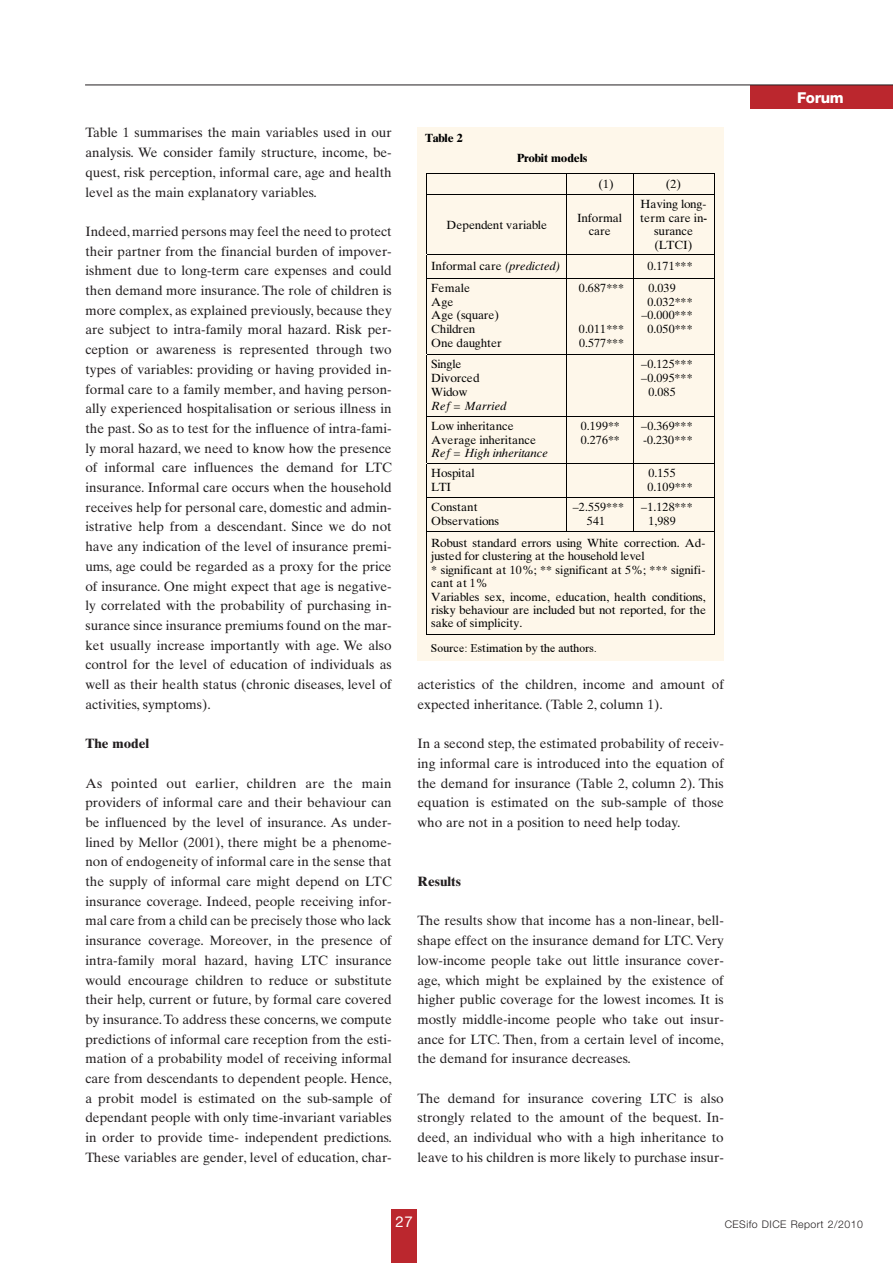
<style>
.page{position:relative;width:893px;height:1263px;background:#fff}
.page>*{position:absolute;margin:0;border:0;box-sizing:border-box;transform-origin:0 0}
.t1{font:800 15px "Helvetica Neue LT Std";letter-spacing:-.025em;color:#fff}
.t2{font:15px "Helvetica Neue LT Std";color:#fff}
.t3{font:13.5px/19.6px "Times Ten";color:#231f20;text-align:justify}
.t4{font:700 13.5px "Times Ten";color:#231f20}
.t5{font:11.85px/13.5px "Times Ten Roman+EQHXXU";letter-spacing:-.005em;color:#000;text-align:center}
.t6{font:11.85px "Times Ten Italic+QPDMMS";letter-spacing:.005em;color:#000}
.t7{font:11.85px "Times New Roman PSMT+T42+QATQRY";letter-spacing:.015em;color:#000}
.t8{font:11.85px "Times Ten Bold+NBDTZF";letter-spacing:-.015em;color:#000}
.t9{font:300 10.5px "Helvetica Neue";letter-spacing:.045em;color:#231f20}
.s1{font-family:"Times Ten Italic+QPDMMS"}
</style>
<div class="page">
<div style="left:391px;top:1209px;width:26px;height:54px;background:#bb272e"></div>
<div style="left:750px;top:85px;width:142px;height:24px;background:#bb272e"></div>
<hr style="left:85px;top:85px;width:807px;height:1px;background:#231f20">
<div style="left:417px;top:128px;width:306px;height:533px;background:#fef7ea"></div>
<hr style="left:426px;top:174px;width:288px;height:1px;background:#000">
<svg style="left:426px;top:175px;width:1px;height:19px"></svg>
<svg style="left:566px;top:175px;width:1px;height:19px"></svg>
<hr style="left:426px;top:194px;width:288px;height:1px;background:#000">
<hr style="left:426px;top:195px;width:1px;height:59px;background:#000">
<hr style="left:566px;top:195px;width:1px;height:59px;background:#000">
<hr style="left:632px;top:195px;width:1px;height:59px;background:#000">
<hr style="left:713px;top:195px;width:1px;height:59px;background:#000">
<hr style="left:426px;top:254px;width:288px;height:1px;background:#000">
<hr style="left:426px;top:278px;width:288px;height:1px;background:#000">
<hr style="left:426px;top:354px;width:288px;height:1px;background:#000">
<hr style="left:426px;top:416px;width:288px;height:1px;background:#000">
<hr style="left:426px;top:463px;width:288px;height:1px;background:#000">
<hr style="left:426px;top:497px;width:288px;height:1px;background:#000">
<svg style="left:426px;top:255px;width:1px;height:276px"></svg>
<svg style="left:566px;top:255px;width:1px;height:276px"></svg>
<hr style="left:426px;top:531px;width:288px;height:1px;background:#000">
<hr style="left:426px;top:531px;width:1px;height:104px;background:#000">
<hr style="left:426px;top:635px;width:287px;height:1px;background:#000">
<hr style="left:713px;top:531px;width:1px;height:104px;background:#000">
<p class="t3" style="left:85px;top:124px;width:308px">Table 1 summarises the main variables used in our analysis. We consider family structure, income, be&shy;quest, risk perception, informal care, age and health level as the main explanatory variables.</p>
<p class="t3" style="left:85px;top:223px;width:308px">Indeed, married persons may feel the need to protect their partner from the financial burden of impover&shy;ishment due to long-term care expenses and could then demand more insurance. The role of children is more complex, as explained previously, because they are subject to intra-family moral hazard. Risk per&shy;ception or awareness is represented through two types of variables: providing or having provided in&shy;formal care to a family member, and having person&shy;ally experienced hospitalisation or serious illness in the past. So as to test for the influence of intra-fami&shy;ly moral hazard, we need to know how the presence of informal care influences the demand for LTC insurance. Informal care occurs when the household receives help for personal care, domestic and admin&shy;istrative help from a descendant. Since we do not have any indication of the level of insurance premi&shy;ums, age could be regarded as a proxy for the price of insurance. One might expect that age is negative&shy;ly correlated with the probability of purchasing in&shy;surance since insurance premiums found on the mar&shy;ket usually increase importantly with age. We also control for the level of education of individuals as well as their health status (chronic diseases, level of activities, symptoms).</p>
<p class="t4" style="left:85px;top:739px;width:65px">The model</p>
<p class="t3" style="left:85px;top:775px;width:308px">As pointed out earlier, children are the main providers of informal care and their behaviour can be influenced by the level of insurance. As under&shy;lined by Mellor (2001), there might be a phenome&shy;non of endogeneity of informal care in the sense that the supply of informal care might depend on LTC insurance coverage. Indeed, people receiving infor&shy;mal care from a child can be precisely those who lack insurance coverage. Moreover, in the presence of intra-family moral hazard, having LTC insurance would encourage children to reduce or substitute their help, current or future, by formal care covered by insurance. To address these concerns, we compute predictions of informal care reception from the esti&shy;mation of a probability model of receiving informal care from descendants to dependent people. Hence, a probit model is estimated on the sub-sample of dependant people with only time-invariant variables in order to provide time- independent predictions.<br>These variables are gender, level of education, char-</p>
<p class="t8" style="left:425px;top:131px;width:39px">Table 2</p>
<p class="t8" style="left:516px;top:151px;width:72px">Probit models</p>
<p class="t5" style="left:598px;top:179px;width:17px">(1)</p>
<p class="t5" style="left:665px;top:179px;width:17px">(2)</p>
<p class="t5" style="left:446px;top:219px;width:102px">Dependent variable</p>
<p class="t5" style="left:577px;top:212px;width:47px">Informal care</p>
<p class="t5" style="left:640px;top:199px;width:69px">Having long&shy;term care in&shy;surance (LTCI)</p>
<p class="t5" style="left:431px;top:260px;width:131px">Informal care <span class="s1">(predicted)</span></p>
<p class="t5" style="left:647px;top:260px;width:47px">0.171***</p>
<p class="t5" style="left:431px;top:283px;width:40px">Female</p>
<p class="t5" style="left:579px;top:283px;width:47px">0.687***</p>
<p class="t5" style="left:648px;top:283px;width:29px">0.039</p>
<p class="t5" style="left:431px;top:296px;width:24px">Age</p>
<p class="t5" style="left:647px;top:296px;width:47px">0.032***</p>
<p class="t5" style="left:431px;top:310px;width:69px">Age (square)</p>
<p class="t5" style="left:641px;top:310px;width:53px">–0.000***</p>
<p class="t5" style="left:431px;top:323px;width:46px">Children</p>
<p class="t5" style="left:579px;top:323px;width:47px">0.011***</p>
<p class="t5" style="left:647px;top:323px;width:47px">0.050***</p>
<p class="t5" style="left:431px;top:337px;width:72px">One daughter</p>
<p class="t5" style="left:579px;top:337px;width:47px">0.577***</p>
<p class="t5" style="left:431px;top:359px;width:32px">Single</p>
<p class="t5" style="left:641px;top:359px;width:53px">–0.125***</p>
<p class="t5" style="left:431px;top:373px;width:50px">Divorced</p>
<p class="t5" style="left:641px;top:373px;width:53px">–0.095***</p>
<p class="t5" style="left:431px;top:386px;width:37px">Widow</p>
<p class="t5" style="left:648px;top:386px;width:29px">0.085</p>
<p class="t6" style="left:431px;top:401px;width:77px">Ref = Married</p>
<p class="t5" style="left:431px;top:420px;width:84px">Low inheritance</p>
<p class="t5" style="left:580px;top:420px;width:41px">0.199**</p>
<p class="t5" style="left:641px;top:420px;width:53px">–0.369***</p>
<p class="t5" style="left:431px;top:434px;width:106px">Average inheritance</p>
<p class="t5" style="left:580px;top:434px;width:41px">0.276**</p>
<p class="t5" style="left:643px;top:434px;width:51px">-0.230***</p>
<p class="t6" style="left:431px;top:448px;width:118px">Ref = High inheritance</p>
<p class="t5" style="left:431px;top:468px;width:45px">Hospital</p>
<p class="t5" style="left:648px;top:468px;width:29px">0.155</p>
<p class="t5" style="left:431px;top:482px;width:21px">LTI</p>
<p class="t5" style="left:647px;top:482px;width:47px">0.109***</p>
<p class="t5" style="left:431px;top:502px;width:48px">Constant</p>
<p class="t5" style="left:573px;top:502px;width:53px">–2.559***</p>
<p class="t5" style="left:641px;top:502px;width:53px">–1.128***</p>
<p class="t5" style="left:431px;top:515px;width:69px">Observations</p>
<p class="t5" style="left:587px;top:515px;width:20px">541</p>
<p class="t5" style="left:431px;top:511px;width:275px;line-height:21.9px;text-align:left;text-indent:217px">1,989<br>Robust standard errors using White correction. Ad-</p>
<p class="t5" style="left:431px;top:550px;width:276px;text-align:left">justed for clustering at the household level<br>* significant at 10%; ** significant at 5%; *** signifi&shy;cant at 1%<br>Variables sex, income, education, health conditions, risky behaviour are included but not reported, for the sake of simplicity.</p>
<p class="t7" style="left:431px;top:644px;width:168px">Source: Estimation by the authors.</p>
<p class="t3" style="left:417px;top:676px;width:308px">acteristics of the children, income and amount of expected inheritance. (Table 2, column 1).</p>
<p class="t3" style="left:417px;top:735px;width:308px">In a second step, the estimated probability of receiv&shy;ing informal care is introduced into the equation of the demand for insurance (Table 2, column 2). This equation is estimated on the sub-sample of those who are not in a position to need help today.</p>
<p class="t4" style="left:417px;top:876px;width:45px">Results</p>
<p class="t3" style="left:417px;top:912px;width:308px">The results show that income has a non-linear, bell&shy;shape effect on the insurance demand for LTC. Very low-income people take out little insurance cover&shy;age, which might be explained by the existence of higher public coverage for the lowest incomes. It is mostly middle-income people who take out insur&shy;ance for LTC. Then, from a certain level of income, the demand for insurance decreases.</p>
<p class="t3" style="left:417px;top:1090px;width:308px">The demand for insurance covering LTC is also strongly related to the amount of the bequest. In&shy;deed, an individual who with a high inheritance to leave to his children is more likely to purchase insur-</p>
<p class="t1" style="left:797px;top:92px;width:48px">Forum</p>
<p class="t2" style="left:395px;top:1216px;width:19px">27</p>
<p class="t9" style="left:724px;top:1221px;width:140px">CESifo DICE Report 2/2010</p>
</div>
